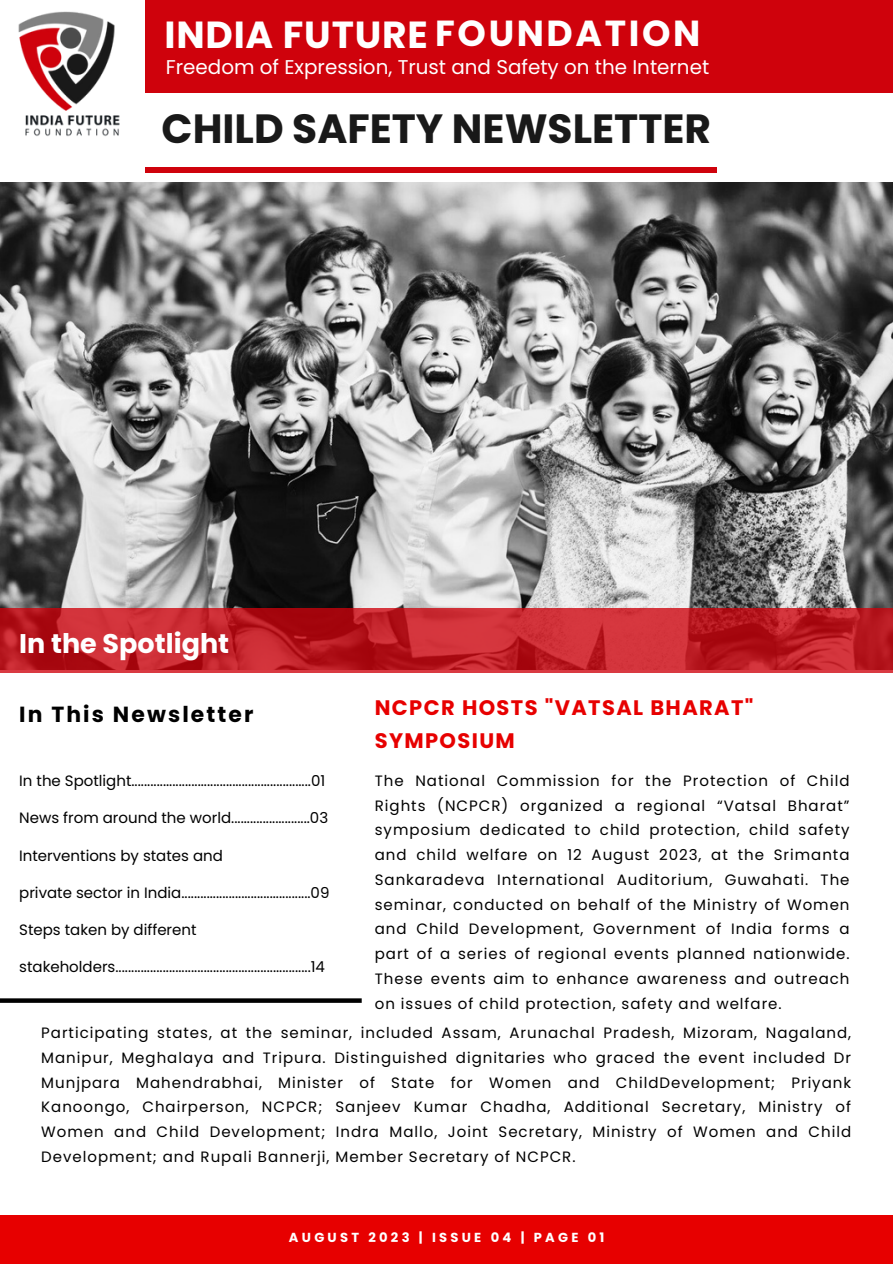
<style>
.page{position:relative;width:893px;height:1264px;background:#fff}
.page>*{position:absolute;margin:0;border:0;box-sizing:border-box;transform-origin:0 0}
.t1{font:700 40.8px "Poppins";color:#191919}
.t2{font:700 37.65px "Poppins";letter-spacing:.02em;color:#fff}
.t3{font:700 36.15px "Poppins";letter-spacing:.07em;color:#fff}
.t4{font:700 27px "Poppins";color:#fff}
.t5{font:700 21.9px "Poppins";letter-spacing:.095em;color:#000}
.t6{font:700 21px/33.8px "Poppins";letter-spacing:.065em;color:#e70000}
.t7{font:19.95px "Poppins";color:#fff}
.t8{font:15px/24.8px "Poppins";color:#000;text-align:justify}
.t9{font:700 13.05px "Poppins";letter-spacing:.25em;color:#fff}
</style>
<div class="page">
<div style="left:0;top:1215px;width:892px;height:48px;background:#e70000"></div>
<img style="left:18px;top:11px;width:134px;height:126px">
<div style="left:145px;top:0;width:747px;height:92px;background:#cf020c"></div>
<div style="left:145px;top:167px;width:571px;height:6px;background:#cf020c"></div>
<img style="left:0;top:183px;width:892px;height:426px">
<svg style="left:0;top:609px;width:892px;height:64px;background:#c1222a"></svg>
<svg style="left:0;top:998px;width:361px;height:4px"></svg>
<p class="t2" style="left:165px;top:8px;width:265px">INDIA FUTURE</p>
<p class="t3" style="left:435px;top:8px;width:267px">FOUNDATION</p>
<p class="t7" style="left:166px;top:53px;width:545px">Freedom of Expression, Trust and Safety on the Internet</p>
<p class="t1" style="left:162px;top:100px;width:551px">CHILD SAFETY NEWSLETTER</p>
<p class="t4" style="left:19px;top:625px;width:211px">In the Spotlight</p>
<p class="t5" style="left:19px;top:698px;width:236px">In This Newsletter</p>
<p class="t6" style="left:375px;top:690px;width:380px">NCPCR HOSTS "VATSAL BHARAT"<br>SYMPOSIUM</p>
<p class="t8" style="left:375px;top:768px;width:476px">The National Commission for the Protection of Child Rights (NCPCR) organized a regional “Vatsal Bharat” symposium dedicated to child protection, child safety and child welfare on 12 August 2023, at the Srimanta Sankaradeva International Auditorium, Guwahati. The seminar, conducted on behalf of the Ministry of Women and Child Development, Government of India forms a part of a series of regional events planned nationwide.<br>These events aim to enhance awareness and outreach on issues of child protection, safety and welfare.</p>
<p class="t8" style="left:41px;top:1020px;width:811px">Participating states, at the seminar, included Assam, Arunachal Pradesh, Mizoram, Nagaland, Manipur, Meghalaya and Tripura. Distinguished dignitaries who graced the event included Dr Munjpara Mahendrabhai, Minister of State for Women and ChildDevelopment; Priyank Kanoongo, Chairperson, NCPCR; Sanjeev Kumar Chadha, Additional Secretary, Ministry of Women and Child Development; Indra Mallo, Joint Secretary, Ministry of Women and Child Development; and Rupali Bannerji, Member Secretary of NCPCR.</p>
<p class="t8" style="left:19px;top:768px;width:307px">In the Spotlight.........................................................01</p>
<p class="t8" style="left:19px;top:805px;width:310px">News from around the world.........................03</p>
<p class="t8" style="left:19px;top:843px;width:205px">Interventions by states and</p>
<p class="t8" style="left:19px;top:880px;width:312px">private sector in India.........................................09</p>
<p class="t8" style="left:19px;top:917px;width:179px">Steps taken by different</p>
<p class="t8" style="left:19px;top:954px;width:307px">stakeholders..............................................................14</p>
<p class="t9" style="left:289px;top:1228px;width:317px">AUGUST 2023 | ISSUE 04 | PAGE 01</p>
</div>
